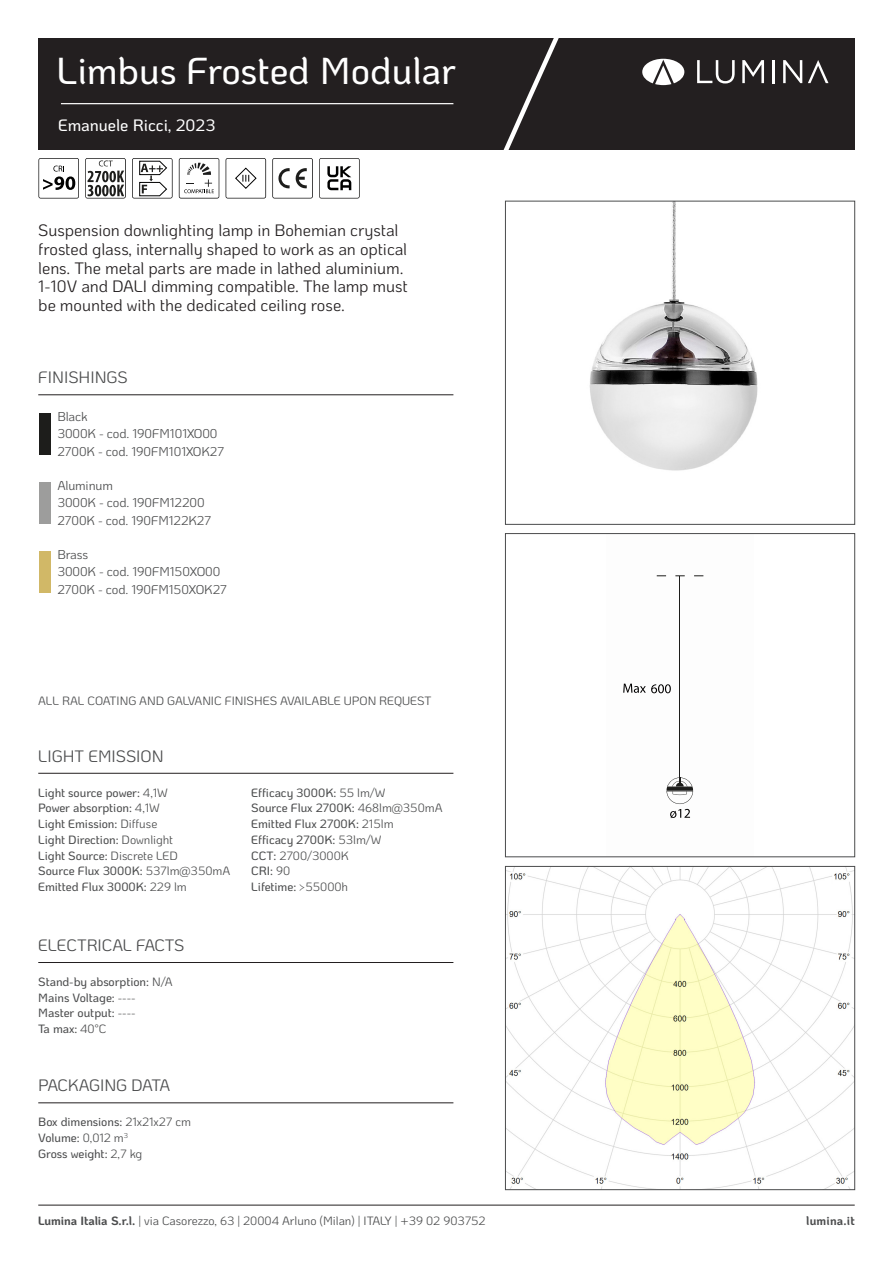
<style>
.page{position:relative;width:893px;height:1263px;background:#fff}
.page>*{position:absolute;margin:0;border:0;box-sizing:border-box;transform-origin:0 0}
.t1{font:500 37.5px "Ko Ho";letter-spacing:-.005em;color:#fff}
.t2{font:16.5px/18.8px "Ko Ho";letter-spacing:-.005em;color:#231f20}
.t3{font:16.5px "Ko Ho";color:#4b4c4d}
.t4{font:500 16.5px "Ko Ho";color:#fff}
.t5{font:16.5px "Ko Ho";letter-spacing:-.035em;color:#4b4c4d}
.t6{font:12.75px/17.2px "Ko Ho";letter-spacing:-.005em;color:#4b4c4d}
.t7{font:500 12px/15.8px "Ko Ho";letter-spacing:-.005em;color:#4b4c4d}
.t8{font:12px "Ko Ho";color:#4b4c4d}
.t9{font:700 12px "Ko Ho";letter-spacing:.015em;color:#4b4c4d}
.s1{font-weight:400}
.s2{font-weight:700}
</style>
<div class="page">
<div style="left:38px;top:38px;width:817px;height:112px;background:#231f20"></div>
<hr style="left:38px;top:1205px;width:817px;height:1px;background:#231f20">
<hr style="left:38px;top:394px;width:415px;height:1px;background:#231f20">
<hr style="left:38px;top:773px;width:415px;height:1px;background:#231f20">
<hr style="left:38px;top:962px;width:415px;height:1px;background:#231f20">
<hr style="left:38px;top:1102px;width:415px;height:1px;background:#231f20">
<svg style="left:642px;top:59px;width:42px;height:26px"></svg>
<svg style="left:697px;top:60px;width:38px;height:23px"></svg>
<svg style="left:742px;top:60px;width:22px;height:23px"></svg>
<hr style="left:772px;top:60px;width:3px;height:23px;background:#fff">
<svg style="left:783px;top:60px;width:19px;height:23px"></svg>
<svg style="left:808px;top:60px;width:20px;height:23px"></svg>
<svg style="left:657px;top:575px;width:46px;height:1px"></svg>
<hr style="left:679px;top:576px;width:1px;height:201px;background:#1d1d1b">
<svg style="left:623px;top:684px;width:48px;height:9px"></svg>
<svg style="left:666px;top:777px;width:27px;height:41px"></svg>
<div style="left:505px;top:533px;width:350px;height:324px;border:1px solid #4b4c4d"></div>
<img style="left:507px;top:868px;width:346px;height:320px">
<div style="left:505px;top:866px;width:350px;height:324px;border:1px solid #4b4c4d"></div>
<img style="left:589px;top:203px;width:169px;height:268px">
<div style="left:505px;top:201px;width:350px;height:323px;border:1px solid #4b4c4d"></div>
<div style="left:39px;top:413px;width:11px;height:42px;background:#1d1d1b"></div>
<div style="left:39px;top:482px;width:11px;height:42px;background:#9d9d9c"></div>
<div style="left:39px;top:551px;width:11px;height:42px;background:#d1b867"></div>
<hr style="left:61px;top:103px;width:392px;height:1px;background:#fff">
<svg style="left:503px;top:38px;width:56px;height:112px"></svg>
<svg style="left:38px;top:158px;width:41px;height:40px"></svg>
<svg style="left:85px;top:158px;width:41px;height:40px"></svg>
<svg style="left:132px;top:158px;width:41px;height:40px"></svg>
<svg style="left:179px;top:158px;width:40px;height:40px"></svg>
<svg style="left:226px;top:158px;width:40px;height:40px"></svg>
<svg style="left:272px;top:158px;width:41px;height:40px"></svg>
<svg style="left:319px;top:158px;width:41px;height:40px"></svg>
<h1 class="t1" style="left:57px;top:41px;width:401px">Limbus Frosted Modular</h1>
<h2 class="t4" style="left:58px;top:112px;width:159px">Emanuele Ricci, 2023</h2>
<p class="t2" style="left:38px;top:221px;width:371px">Suspension downlighting lamp in Bohemian crystal frosted glass, internally shaped to work as an optical lens. The metal parts are made in lathed aluminium.<br>1-10V and DALI dimming compatible. The lamp must be mounted with the dedicated ceiling rose.</p>
<h2 class="t3" style="left:38px;top:365px;width:91px">FINISHINGS</h2>
<p class="t6" style="left:57px;top:408px;width:168px">Black<br>3000K - cod. 190FM101XO00<br>2700K - cod. 190FM101XOK27</p>
<p class="t6" style="left:57px;top:477px;width:155px">Aluminum<br>3000K - cod. 190FM12200<br>2700K - cod. 190FM122K27</p>
<p class="t6" style="left:57px;top:546px;width:171px">Brass<br>3000K - cod. 190FM150XO00<br>2700K - cod. 190FM150XOK27</p>
<p class="t8" style="left:38px;top:692px;width:395px">ALL RAL COATING AND GALVANIC FINISHES AVAILABLE UPON REQUEST</p>
<h2 class="t3" style="left:38px;top:743px;width:127px">LIGHT EMISSION</h2>
<p class="t7" style="left:38px;top:785px;width:194px">Light source power: <span class="s1">4,1W<br></span>Power absorption: <span class="s1">4,1W<br></span>Light Emission: <span class="s1">Diffuse<br></span>Light Direction: <span class="s1">Downlight<br></span>Light Source: <span class="s1">Discrete LED<br></span>Source Flux 3000K: <span class="s1">537lm@350mA<br></span>Emitted Flux 3000K: <span class="s1">229 lm</span></p>
<p class="t7" style="left:251px;top:785px;width:193px">Efficacy 3000K: <span class="s1">55 lm/W<br></span>Source Flux 2700K: <span class="s1">468lm@350mA<br></span>Emitted Flux 2700K: <span class="s1">215lm<br></span>Efficacy 2700K: <span class="s1">53lm/W<br></span>CCT: <span class="s1">2700/3000K<br></span>CRI: <span class="s1">90<br></span>Lifetime: <span class="s1">&gt;55000h</span></p>
<h2 class="t3" style="left:38px;top:932px;width:148px">ELECTRICAL FACTS</h2>
<p class="t7" style="left:38px;top:974px;width:136px">Stand-by absorption: <span class="s1">N/A<br></span>Mains Voltage: <span class="s1">----<br></span>Master output: <span class="s1">----<br></span>Ta max: <span class="s1">40°C</span></p>
<h2 class="t5" style="left:38px;top:1073px;width:133px">PACKAGING DATA</h2>
<p class="t7" style="left:38px;top:1114px;width:154px">Box dimensions: <span class="s1">21x21x27 cm<br></span>Volume: <span class="s1">0,012 m</span><sup>3<br></sup>Gross weight: <span class="s1">2,7 kg</span></p>
<p class="t8" style="left:38px;top:1211px;width:449px"><span class="s2">Lumina Italia S.r.l.</span> | via Casorezzo, 63 | 20004 Arluno (Milan) | ITALY | +39 02 903752</p>
<p class="t9" style="left:806px;top:1210px;width:50px">lumina.it</p>
</div>
